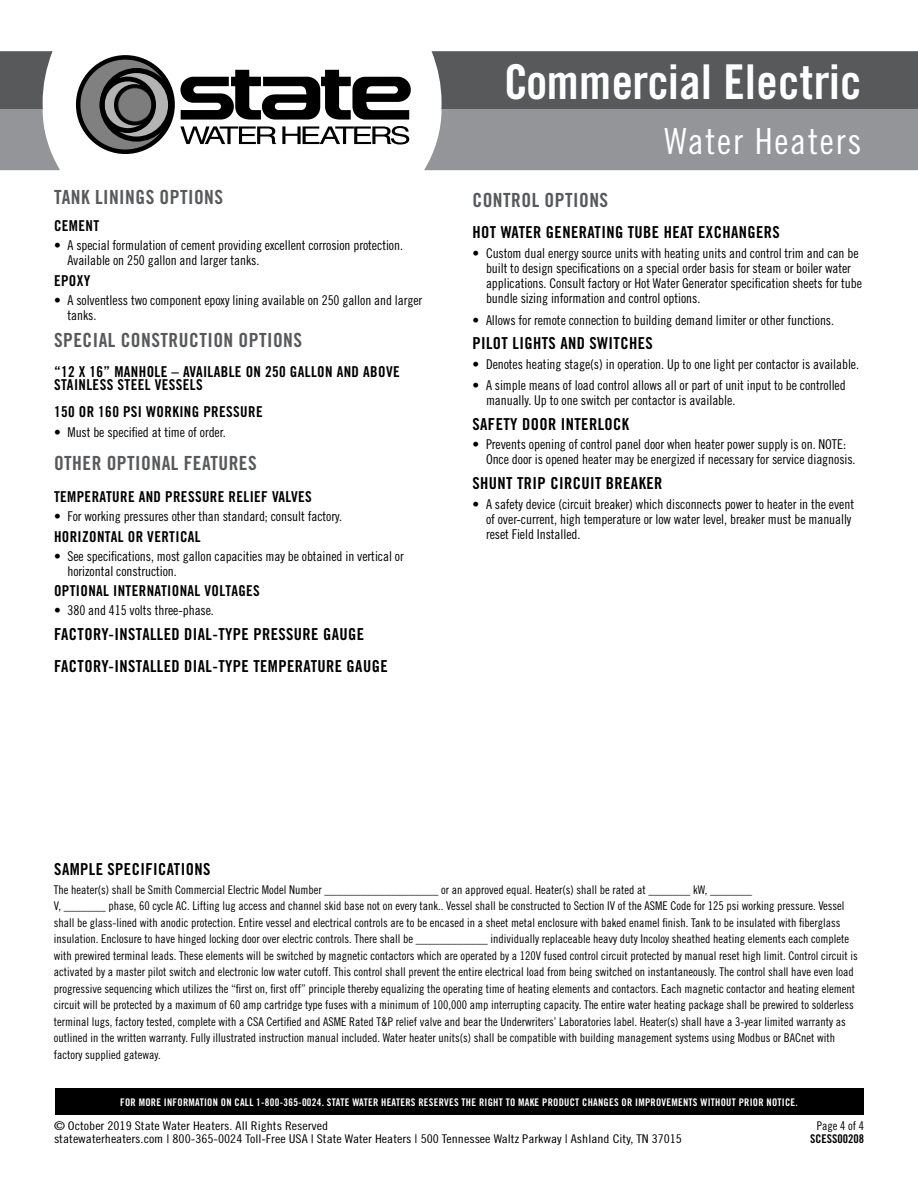
<style>
.page{position:relative;width:918px;height:1188px;background:#fff}
.page>*{position:absolute;margin:0;border:0;box-sizing:border-box;transform-origin:0 0}
.t1{font:48px "Trade Gothic LT Std Bd Cn 20";letter-spacing:.01em;color:#fff}
.t2{font:36px "Trade Gothic LT Std Cn 18";letter-spacing:.05em;color:#fff}
.t3{font:19.5px "Trade Gothic LT Std Bd Cn 20";letter-spacing:.025em;color:#58595b}
.t4{font:16.5px/31.5px "Trade Gothic LT Std Bd Cn 20";letter-spacing:.025em;color:#000}
.t5{font:15px/13.5px "Trade Gothic LT Std Bd Cn 20";letter-spacing:.025em;color:#000}
.t6{font:13.5px/15px "Trade Gothic LT Std Cn 18";letter-spacing:-.005em;color:#000}
.t7{font:12px/16.5px "Trade Gothic LT Std Cn 18";color:#000}
.t8{font:12px/13.5px "Trade Gothic LT Std Cn 18";color:#000;scale:1.14 1}
.t9{font:12px "Trade Gothic LT Std Bd Cn 20";color:#000}
.t10{font:10.5px "Trade Gothic LT Std Bd Cn 20";letter-spacing:.025em;color:#fff}
</style>
<div class="page">
<svg style="left:0;top:51px;width:60px;height:119px"></svg>
<svg style="left:424px;top:51px;width:494px;height:119px;background:#7a7b7e"></svg>
<svg style="left:180px;top:70px;width:231px;height:50px"></svg>
<svg style="left:180px;top:126px;width:96px;height:18px"></svg>
<svg style="left:282px;top:126px;width:127px;height:19px"></svg>
<svg style="left:78px;top:57px;width:96px;height:95px"></svg>
<svg style="left:102px;top:70px;width:69px;height:69px;background:#686868"></svg>
<div style="left:102px;top:70px;width:70px;height:70px;border:2px solid #000;border-radius:50%"></div>
<svg style="left:115px;top:85px;width:39px;height:39px"></svg>
<div style="left:55px;top:1088px;width:808px;height:27px;background:#000"></div>
<h3 class="t3" style="left:54px;top:185px;width:171px">TANK LININGS OPTIONS</h3>
<p class="t5" style="left:54px;top:219px;width:47px">CEMENT</p>
<p class="t6" style="left:68px;top:238px;width:337px;text-indent:-14px">• A special formulation of cement providing excellent corrosion protection.<br>Available on 250 gallon and larger tanks.</p>
<p class="t5" style="left:54px;top:273px;width:38px">EPOXY</p>
<p class="t6" style="left:68px;top:292px;width:356px;text-indent:-14px">• A solventless two component epoxy lining available on 250 gallon and larger tanks.</p>
<h3 class="t3" style="left:54px;top:328px;width:250px">SPECIAL CONSTRUCTION OPTIONS</h3>
<p class="t5" style="left:54px;top:365px;width:347px">“12 X 16” MANHOLE – AVAILABLE ON 250 GALLON AND ABOVE<br>STAINLESS STEEL VESSELS</p>
<p class="t5" style="left:54px;top:405px;width:210px">150 OR 160 PSI WORKING PRESSURE</p>
<p class="t6" style="left:54px;top:424px;width:173px">• Must be specified at time of order.</p>
<h3 class="t3" style="left:54px;top:452px;width:204px">OTHER OPTIONAL FEATURES</h3>
<p class="t5" style="left:54px;top:490px;width:259px">TEMPERATURE AND PRESSURE RELIEF VALVES</p>
<p class="t6" style="left:54px;top:509px;width:290px">• For working pressures other than standard; consult factory.</p>
<p class="t5" style="left:54px;top:529px;width:148px">HORIZONTAL OR VERTICAL</p>
<p class="t6" style="left:68px;top:548px;width:338px;text-indent:-14px">• See specifications, most gallon capacities may be obtained in vertical or horizontal construction.</p>
<p class="t5" style="left:54px;top:584px;width:207px">OPTIONAL INTERNATIONAL VOLTAGES</p>
<p class="t6" style="left:54px;top:603px;width:161px">• 380 and 415 volts three-phase.</p>
<h3 class="t4" style="left:54px;top:618px;width:335px">FACTORY-INSTALLED DIAL-TYPE PRESSURE GAUGE<br>FACTORY-INSTALLED DIAL-TYPE TEMPERATURE GAUGE</h3>
<h1 class="t1" style="left:504px;top:53px;width:359px">Commercial Electric</h1>
<h2 class="t2" style="left:665px;top:120px;width:198px">Water Heaters</h2>
<h3 class="t3" style="left:472px;top:188px;width:137px">CONTROL OPTIONS</h3>
<h3 class="t4" style="left:472px;top:217px;width:309px">HOT WATER GENERATING TUBE HEAT EXCHANGERS</h3>
<p class="t6" style="left:486px;top:245px;width:378px;text-indent:-14px">• Custom dual energy source units with heating units and control trim and can be built to design specifications on a special order basis for steam or boiler water applications. Consult factory or Hot Water Generator specification sheets for tube bundle sizing information and control options.</p>
<p class="t6" style="left:472px;top:312px;width:363px">• Allows for remote connection to building demand limiter or other functions.</p>
<h3 class="t4" style="left:472px;top:328px;width:182px">PILOT LIGHTS AND SWITCHES</h3>
<p class="t6" style="left:472px;top:356px;width:388px">• Denotes heating stage(s) in operation. Up to one light per contactor is available.</p>
<p class="t6" style="left:486px;top:378px;width:361px;text-indent:-14px">• A simple means of load control allows all or part of unit input to be controlled manually. Up to one switch per contactor is available.</p>
<h3 class="t4" style="left:472px;top:408px;width:158px">SAFETY DOOR INTERLOCK</h3>
<p class="t6" style="left:486px;top:437px;width:371px;text-indent:-14px">• Prevents opening of control panel door when heater power supply is on. NOTE:<br>Once door is opened heater may be energized if necessary for service diagnosis.</p>
<h3 class="t4" style="left:472px;top:467px;width:191px">SHUNT TRIP CIRCUIT BREAKER</h3>
<p class="t6" style="left:486px;top:496px;width:370px;text-indent:-14px">• A safety device (circuit breaker) which disconnects power to heater in the event of over-current, high temperature or low water level, breaker must be manually reset Field Installed.</p>
<h3 class="t4" style="left:54px;top:854px;width:158px">SAMPLE SPECIFICATIONS</h3>
<p class="t7" style="left:54px;top:881px;width:805px">The heater(s) shall be Smith Commercial Electric Model Number ___________________ or an approved equal. Heater(s) shall be rated at _______ kW, _______<br>V, _______ phase, 60 cycle AC. Lifting lug access and channel skid base not on every tank.. Vessel shall be constructed to Section IV of the ASME Code for 125 psi working pressure. Vessel shall be glass-lined with anodic protection. Entire vessel and electrical controls are to be encased in a sheet metal enclosure with baked enamel finish. Tank to be insulated with fiberglass insulation. Enclosure to have hinged locking door over electric controls. There shall be ____________ individually replaceable heavy duty Incoloy sheathed heating elements each complete with prewired terminal leads. These elements will be switched by magnetic contactors which are operated by a 120V fused control circuit protected by manual reset high limit. Control circuit is activated by a master pilot switch and electronic low water cutoff. This control shall prevent the entire electrical load from being switched on instantaneously. The control shall have even load progressive sequencing which utilizes the “first on, first off” principle thereby equalizing the operating time of heating elements and contactors. Each magnetic contactor and heating element circuit will be protected by a maximum of 60 amp cartridge type fuses with a minimum of 100,000 amp interrupting capacity. The entire water heating package shall be prewired to solderless terminal lugs, factory tested, complete with a CSA Certified and ASME Rated T&amp;P relief valve and bear the Underwriters’ Laboratories label. Heater(s) shall have a 3-year limited warranty as outlined in the written warranty. Fully illustrated instruction manual included. Water heater units(s) shall be compatible with building management systems using Modbus or BACnet with factory supplied gateway.</p>
<p class="t10" style="left:120px;top:1096px;width:679px">FOR MORE INFORMATION ON CALL 1-800-365-0024. STATE WATER HEATERS RESERVES THE RIGHT TO MAKE PRODUCT CHANGES OR IMPROVEMENTS WITHOUT PRIOR NOTICE.</p>
<p class="t8" style="left:54px;top:1119px;width:552px">© October 2019 State Water Heaters. All Rights Reserved<br>statewaterheaters.com | 800-365-0024 Toll-Free USA | State Water Heaters | 500 Tennessee Waltz Parkway | Ashland City, TN 37015</p>
<p class="t7" style="left:817px;top:1117px;width:49px">Page 4 of 4</p>
<p class="t9" style="left:810px;top:1132px;width:55px">SCESS00208</p>
</div>
